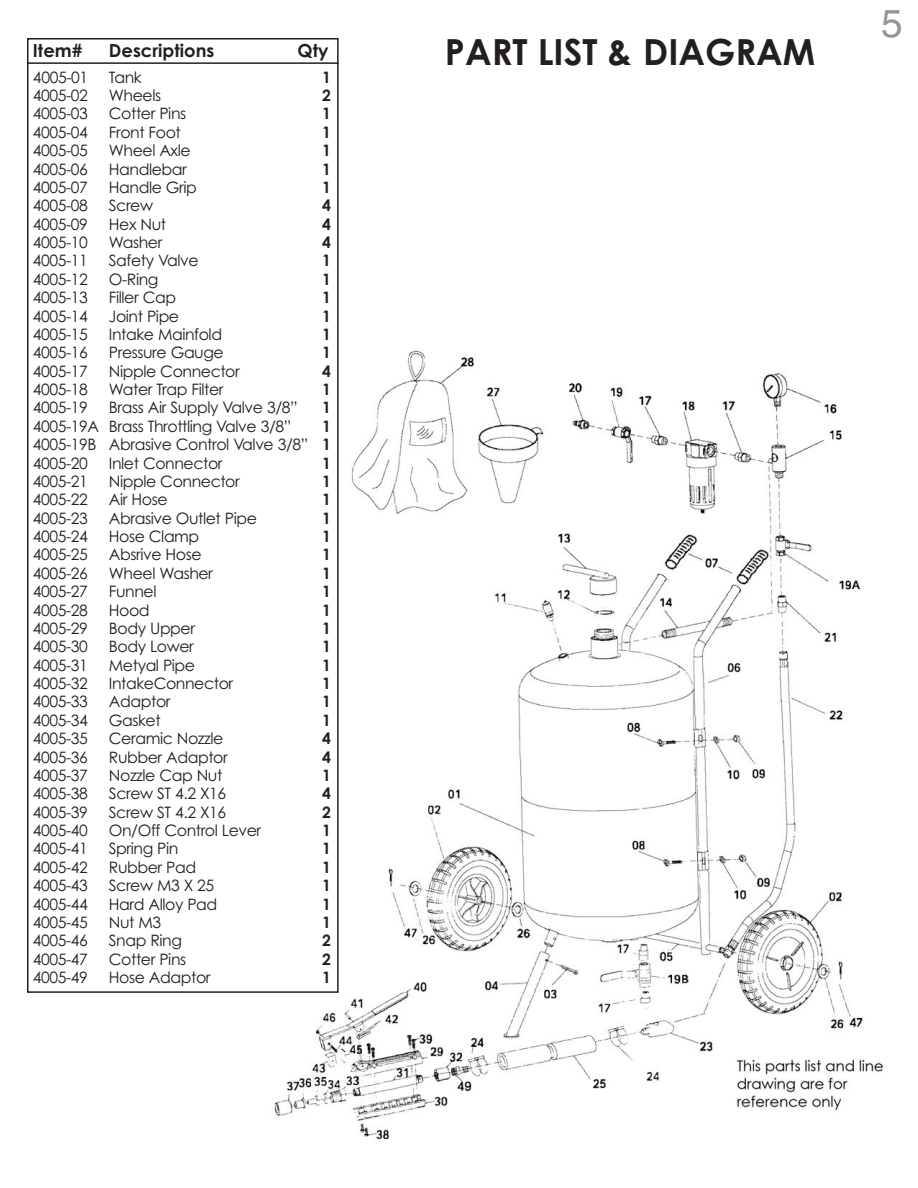
<style>
.page{position:relative;width:918px;height:1188px;background:#fff}
.page>*{position:absolute;margin:0;border:0;box-sizing:border-box;transform-origin:0 0}
.t1{font:39px "Helvetica";color:#939598}
.t2{font:700 36px "Century Gothic";color:#231f20}
.t3{font:700 18px "Century Gothic";color:#231f20}
.t4{font:15.75px/18.3px "Century Gothic";letter-spacing:-.03em;color:#231f20;text-align:justify}
.t5{font:700 15.75px "Century Gothic";color:#231f20}
.s1{font-weight:700}
</style>
<div class="page">
<img style="left:274px;top:350px;width:610px;height:790px">
<div style="left:28px;top:39px;width:310px;height:953px;background:#fff"></div>
<div style="left:27px;top:38px;width:312px;height:955px;border:2px solid #231f20"></div>
<hr style="left:27px;top:62px;width:312px;height:2px;background:#231f20">
<p class="t3" style="left:33px;top:40px;width:51px">Item#</p>
<p class="t3" style="left:109px;top:40px;width:107px">Descriptions</p>
<p class="t3" style="left:298px;top:40px;width:32px">Qty</p>
<h2 class="t2" style="left:445px;top:32px;width:372px">PART LIST &amp; DIAGRAM</h2>
<p class="t4" style="left:33px;top:68px;width:57px">4005-01</p>
<p class="t4" style="left:109px;top:68px;width:34px">Tank</p>
<p class="t5" style="left:322px;top:68px;width:10px">1</p>
<p class="t4" style="left:33px;top:87px;width:56px">4005-02</p>
<p class="t4" style="left:109px;top:87px;width:54px">Wheels</p>
<p class="t5" style="left:322px;top:86px;width:10px">2</p>
<p class="t4" style="left:33px;top:105px;width:56px">4005-03</p>
<p class="t4" style="left:109px;top:105px;width:79px">Cotter Pins</p>
<p class="t5" style="left:322px;top:105px;width:10px">1</p>
<p class="t4" style="left:33px;top:123px;width:56px">4005-04</p>
<p class="t4" style="left:109px;top:123px;width:74px">Front Foot</p>
<p class="t5" style="left:322px;top:123px;width:10px">1</p>
<p class="t4" style="left:33px;top:142px;width:56px">4005-05</p>
<p class="t4" style="left:109px;top:142px;width:83px">Wheel Axle</p>
<p class="t5" style="left:322px;top:142px;width:10px">1</p>
<p class="t4" style="left:33px;top:160px;width:56px">4005-06</p>
<p class="t4" style="left:109px;top:160px;width:80px">Handlebar</p>
<p class="t5" style="left:322px;top:160px;width:10px">1</p>
<p class="t4" style="left:33px;top:178px;width:56px">4005-07</p>
<p class="t4" style="left:109px;top:178px;width:90px">Handle Grip</p>
<p class="t5" style="left:322px;top:178px;width:10px">1</p>
<p class="t4" style="left:33px;top:197px;width:56px">4005-08</p>
<p class="t4" style="left:109px;top:197px;width:46px">Screw</p>
<p class="t5" style="left:322px;top:197px;width:10px">4</p>
<p class="t4" style="left:33px;top:215px;width:56px">4005-09</p>
<p class="t4" style="left:109px;top:215px;width:59px">Hex Nut</p>
<p class="t5" style="left:322px;top:215px;width:10px">4</p>
<p class="t4" style="left:33px;top:234px;width:56px">4005-10</p>
<p class="t4" style="left:109px;top:234px;width:55px">Washer</p>
<p class="t5" style="left:322px;top:233px;width:10px">4</p>
<p class="t4" style="left:33px;top:252px;width:56px">4005-11</p>
<p class="t4" style="left:109px;top:252px;width:91px">Safety Valve</p>
<p class="t5" style="left:322px;top:252px;width:10px">1</p>
<p class="t4" style="left:33px;top:270px;width:56px">4005-12</p>
<p class="t4" style="left:109px;top:270px;width:51px">O-Ring</p>
<p class="t5" style="left:322px;top:270px;width:10px">1</p>
<p class="t4" style="left:33px;top:289px;width:56px">4005-13</p>
<p class="t4" style="left:109px;top:289px;width:69px">Filler Cap</p>
<p class="t5" style="left:322px;top:289px;width:10px">1</p>
<p class="t4" style="left:33px;top:307px;width:56px">4005-14</p>
<p class="t4" style="left:109px;top:307px;width:72px">Joint Pipe</p>
<p class="t5" style="left:322px;top:307px;width:10px">1</p>
<p class="t4" style="left:33px;top:325px;width:56px">4005-15</p>
<p class="t4" style="left:109px;top:325px;width:115px">Intake Mainfold</p>
<p class="t5" style="left:322px;top:325px;width:10px">1</p>
<p class="t4" style="left:33px;top:344px;width:56px">4005-16</p>
<p class="t4" style="left:109px;top:344px;width:116px">Pressure Gauge</p>
<p class="t5" style="left:322px;top:344px;width:10px">1</p>
<p class="t4" style="left:33px;top:362px;width:56px">4005-17</p>
<p class="t4" style="left:109px;top:362px;width:133px">Nipple Connector</p>
<p class="t5" style="left:322px;top:362px;width:10px">4</p>
<p class="t4" style="left:33px;top:381px;width:56px">4005-18</p>
<p class="t4" style="left:109px;top:381px;width:116px">Water Trap Filter</p>
<p class="t5" style="left:322px;top:380px;width:10px">1</p>
<p class="t4" style="left:33px;top:399px;width:56px">4005-19</p>
<p class="t4" style="left:109px;top:399px;width:190px">Brass Air Supply Valve 3/8”</p>
<p class="t5" style="left:322px;top:399px;width:10px">1</p>
<p class="t4" style="left:33px;top:417px;width:260px">4005-19A Brass Throttling Valve 3/8”</p>
<p class="t4" style="left:33px;top:417px;width:299px;text-indent:289px"><span class="s1">1<br></span>4005-19B Abrasive Control Valve 3/8” <span class="s1">1<br></span>4005-20</p>
<p class="t4" style="left:109px;top:454px;width:115px">Inlet Connector</p>
<p class="t5" style="left:322px;top:454px;width:10px">1</p>
<p class="t4" style="left:33px;top:472px;width:56px">4005-21</p>
<p class="t4" style="left:109px;top:472px;width:133px">Nipple Connector</p>
<p class="t5" style="left:322px;top:472px;width:10px">1</p>
<p class="t4" style="left:33px;top:491px;width:56px">4005-22</p>
<p class="t4" style="left:109px;top:491px;width:60px">Air Hose</p>
<p class="t5" style="left:322px;top:491px;width:10px">1</p>
<p class="t4" style="left:33px;top:509px;width:56px">4005-23</p>
<p class="t4" style="left:109px;top:509px;width:150px">Abrasive Outlet Pipe</p>
<p class="t5" style="left:322px;top:509px;width:10px">1</p>
<p class="t4" style="left:33px;top:528px;width:56px">4005-24</p>
<p class="t4" style="left:109px;top:528px;width:92px">Hose Clamp</p>
<p class="t5" style="left:322px;top:527px;width:10px">1</p>
<p class="t4" style="left:33px;top:546px;width:56px">4005-25</p>
<p class="t4" style="left:109px;top:546px;width:94px">Absrive Hose</p>
<p class="t5" style="left:322px;top:546px;width:10px">1</p>
<p class="t4" style="left:33px;top:564px;width:56px">4005-26</p>
<p class="t4" style="left:109px;top:564px;width:106px">Wheel Washer</p>
<p class="t5" style="left:322px;top:564px;width:10px">1</p>
<p class="t4" style="left:33px;top:583px;width:56px">4005-27</p>
<p class="t4" style="left:109px;top:583px;width:49px">Funnel</p>
<p class="t5" style="left:322px;top:583px;width:10px">1</p>
<p class="t4" style="left:33px;top:601px;width:56px">4005-28</p>
<p class="t4" style="left:109px;top:601px;width:42px">Hood</p>
<p class="t5" style="left:322px;top:601px;width:10px">1</p>
<p class="t4" style="left:33px;top:619px;width:56px">4005-29</p>
<p class="t4" style="left:109px;top:619px;width:88px">Body Upper</p>
<p class="t5" style="left:322px;top:619px;width:10px">1</p>
<p class="t4" style="left:33px;top:638px;width:56px">4005-30</p>
<p class="t4" style="left:109px;top:638px;width:87px">Body Lower</p>
<p class="t5" style="left:322px;top:638px;width:10px">1</p>
<p class="t4" style="left:33px;top:656px;width:56px">4005-31</p>
<p class="t4" style="left:109px;top:656px;width:88px">Metyal Pipe</p>
<p class="t5" style="left:322px;top:656px;width:10px">1</p>
<p class="t4" style="left:33px;top:675px;width:56px">4005-32</p>
<p class="t4" style="left:109px;top:675px;width:126px">IntakeConnector</p>
<p class="t5" style="left:322px;top:674px;width:10px">1</p>
<p class="t4" style="left:33px;top:693px;width:56px">4005-33</p>
<p class="t4" style="left:109px;top:693px;width:63px">Adaptor</p>
<p class="t5" style="left:322px;top:693px;width:10px">1</p>
<p class="t4" style="left:33px;top:711px;width:56px">4005-34</p>
<p class="t4" style="left:109px;top:711px;width:53px">Gasket</p>
<p class="t5" style="left:322px;top:711px;width:10px">1</p>
<p class="t4" style="left:33px;top:730px;width:56px">4005-35</p>
<p class="t4" style="left:109px;top:730px;width:116px">Ceramic Nozzle</p>
<p class="t5" style="left:322px;top:730px;width:10px">4</p>
<p class="t4" style="left:33px;top:748px;width:56px">4005-36</p>
<p class="t4" style="left:109px;top:748px;width:121px">Rubber Adaptor</p>
<p class="t5" style="left:322px;top:748px;width:10px">4</p>
<p class="t4" style="left:33px;top:766px;width:56px">4005-37</p>
<p class="t4" style="left:109px;top:766px;width:115px">Nozzle Cap Nut</p>
<p class="t5" style="left:322px;top:766px;width:10px">1</p>
<p class="t4" style="left:33px;top:785px;width:56px">4005-38</p>
<p class="t4" style="left:109px;top:785px;width:119px">Screw ST 4.2 X16</p>
<p class="t5" style="left:322px;top:785px;width:10px">4</p>
<p class="t4" style="left:33px;top:803px;width:56px">4005-39</p>
<p class="t4" style="left:109px;top:803px;width:119px">Screw ST 4.2 X16</p>
<p class="t5" style="left:322px;top:803px;width:10px">2</p>
<p class="t4" style="left:33px;top:822px;width:56px">4005-40</p>
<p class="t4" style="left:109px;top:822px;width:154px">On/Off Control Lever</p>
<p class="t5" style="left:322px;top:821px;width:10px">1</p>
<p class="t4" style="left:33px;top:840px;width:56px">4005-41</p>
<p class="t4" style="left:109px;top:840px;width:71px">Spring Pin</p>
<p class="t5" style="left:322px;top:840px;width:10px">1</p>
<p class="t4" style="left:33px;top:858px;width:56px">4005-42</p>
<p class="t4" style="left:109px;top:858px;width:89px">Rubber Pad</p>
<p class="t5" style="left:322px;top:858px;width:10px">1</p>
<p class="t4" style="left:33px;top:877px;width:56px">4005-43</p>
<p class="t4" style="left:109px;top:877px;width:107px">Screw M3 X 25</p>
<p class="t5" style="left:322px;top:877px;width:10px">1</p>
<p class="t4" style="left:33px;top:895px;width:56px">4005-44</p>
<p class="t4" style="left:109px;top:895px;width:110px">Hard Alloy Pad</p>
<p class="t5" style="left:322px;top:895px;width:10px">1</p>
<p class="t4" style="left:33px;top:913px;width:56px">4005-45</p>
<p class="t4" style="left:109px;top:913px;width:54px">Nut M3</p>
<p class="t5" style="left:322px;top:913px;width:10px">1</p>
<p class="t4" style="left:33px;top:932px;width:56px">4005-46</p>
<p class="t4" style="left:109px;top:932px;width:75px">Snap Ring</p>
<p class="t5" style="left:322px;top:932px;width:10px">2</p>
<p class="t4" style="left:33px;top:950px;width:56px">4005-47</p>
<p class="t4" style="left:109px;top:950px;width:79px">Cotter Pins</p>
<p class="t5" style="left:322px;top:950px;width:10px">2</p>
<p class="t4" style="left:33px;top:969px;width:56px">4005-49</p>
<p class="t4" style="left:109px;top:969px;width:103px">Hose Adaptor</p>
<p class="t5" style="left:322px;top:968px;width:10px">1</p>
<h1 class="t1" style="left:881px;top:9px;width:23px">5</h1>
</div>
